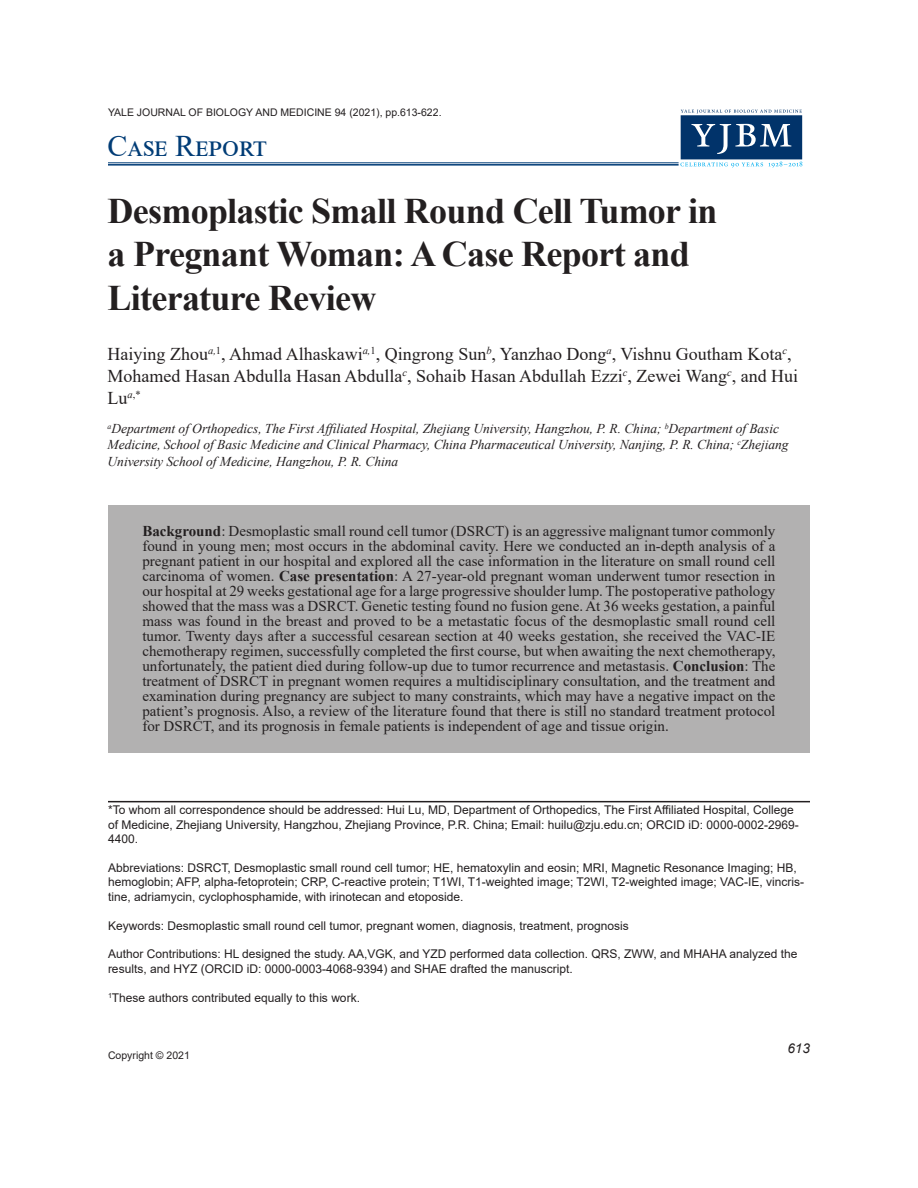
<style>
.page{position:relative;width:918px;height:1188px;background:#fff}
.page>*{position:absolute;margin:0;border:0;box-sizing:border-box;transform-origin:0 0}
.t1{font:700 36px/43.2px "Times New Roman";letter-spacing:-.02em;color:#231f20}
.t2{font:30px "Times New Roman";color:#013c76}
.t3{font:18px/21.6px "Times New Roman";color:#231f20}
.t4{font:15px/15px "Times New Roman";color:#231f20;text-align:justify}
.t5{font:italic 13.5px/16.2px "Times New Roman";letter-spacing:-.005em;color:#231f20}
.t6{font:italic 13.5px "Arial";color:#231f20}
.t7{font:12px/14.4px "Arial";color:#231f20}
.t8{font:10.5px "Arial";color:#231f20}
.s1{font-weight:700}
</style>
<div class="page">
<svg style="left:680px;top:110px;width:122px;height:58px"></svg>
<hr style="left:108px;top:163px;width:571px;height:1px;background:#013c76">
<hr style="left:108px;top:164px;width:571px;height:2px;background:#013c76">
<div style="left:108px;top:505px;width:702px;height:248px;background:#b2b1b1"></div>
<hr style="left:108px;top:801px;width:702px;height:1px;background:#231f20">
<p class="t8" style="left:108px;top:105px;width:335px">YALE JOURNAL OF BIOLOGY AND MEDICINE 94 (2021), pp.613-622.</p>
<h2 class="t2" style="left:108px;top:124px;width:161px">Case Report</h2>
<h1 class="t1" style="left:108px;top:188px;width:611px">Desmoplastic Small Round Cell Tumor in a Pregnant Woman: A Case Report and<br>Literature Review</h1>
<p class="t3" style="left:108px;top:343px;width:692px">Haiying Zhou<sup>a,</sup><sup>1</sup>, Ahmad Alhaskawi<sup>a,</sup><sup>1</sup>, Qingrong Sun<sup>b</sup>, Yanzhao Dong<sup>a</sup>, Vishnu Goutham Kota<sup>c</sup>,<br>Mohamed Hasan Abdulla Hasan Abdulla<sup>c</sup>, Sohaib Hasan Abdullah Ezzi<sup>c</sup>, Zewei Wang<sup>c</sup>, and Hui<br>Lu<sup>a</sup><sup>,*</sup></p>
<p class="t5" style="left:108px;top:420px;width:682px"><sup>a</sup>Department of Orthopedics, The First Affiliated Hospital, Zhejiang University, Hangzhou, P. R. China; <sup>b</sup>Department of Basic<br>Medicine, School of Basic Medicine and Clinical Pharmacy, China Pharmaceutical University, Nanjing, P. R. China; <sup>c</sup>Zhejiang<br>University School of Medicine, Hangzhou, P. R. China</p>
<p class="t4" style="left:142px;top:523px;width:635px"><span class="s1">Background</span>: Desmoplastic small round cell tumor (DSRCT) is an aggressive malignant tumor commonly found in young men; most occurs in the abdominal cavity. Here we conducted an in-depth analysis of a pregnant patient in our hospital and explored all the case information in the literature on small round cell carcinoma of women. <span class="s1">Case presentation</span>: A 27-year-old pregnant woman underwent tumor resection in our hospital at 29 weeks gestational age for a large progressive shoulder lump. The postoperative pathology showed that the mass was a DSRCT. Genetic testing found no fusion gene. At 36 weeks gestation, a painful mass was found in the breast and proved to be a metastatic focus of the desmoplastic small round cell tumor. Twenty days after a successful cesarean section at 40 weeks gestation, she received the VAC-IE chemotherapy regimen, successfully completed the first course, but when awaiting the next chemotherapy, unfortunately, the patient died during follow-up due to tumor recurrence and metastasis. <span class="s1">Conclusion</span>: The treatment of DSRCT in pregnant women requires a multidisciplinary consultation, and the treatment and examination during pregnancy are subject to many constraints, which may have a negative impact on the patient’s prognosis. Also, a review of the literature found that there is still no standard treatment protocol for DSRCT, and its prognosis in female patients is independent of age and tissue origin.</p>
<p class="t7" style="left:108px;top:803px;width:692px">*To whom all correspondence should be addressed: Hui Lu, MD, Department of Orthopedics, The First Affiliated Hospital, College of Medicine, Zhejiang University, Hangzhou, Zhejiang Province, P.R. China; Email: huilu@zju.edu.cn; ORCID iD: 0000-0002-2969-<br>4400.</p>
<p class="t7" style="left:108px;top:861px;width:698px">Abbreviations: DSRCT, Desmoplastic small round cell tumor; HE, hematoxylin and eosin; MRI, Magnetic Resonance Imaging; HB, hemoglobin; AFP, alpha-fetoprotein; CRP, C-reactive protein; T1WI, T1-weighted image; T2WI, T2-weighted image; VAC-IE, vincris&shy;tine, adriamycin, cyclophosphamide, with irinotecan and etoposide.</p>
<p class="t7" style="left:108px;top:918px;width:522px">Keywords: Desmoplastic small round cell tumor, pregnant women, diagnosis, treatment, prognosis</p>
<p class="t7" style="left:108px;top:947px;width:691px">Author Contributions: HL designed the study. AA,VGK, and YZD performed data collection. QRS, ZWW, and MHAHA analyzed the results, and HYZ (ORCID iD: 0000-0003-4068-9394) and SHAE drafted the manuscript.</p>
<p class="t7" style="left:108px;top:990px;width:254px"><sup>1</sup>These authors contributed equally to this work.</p>
<p class="t8" style="left:108px;top:1048px;width:83px">Copyright © 2021</p>
<p class="t6" style="left:787px;top:1040px;width:24px">613</p>
</div>
